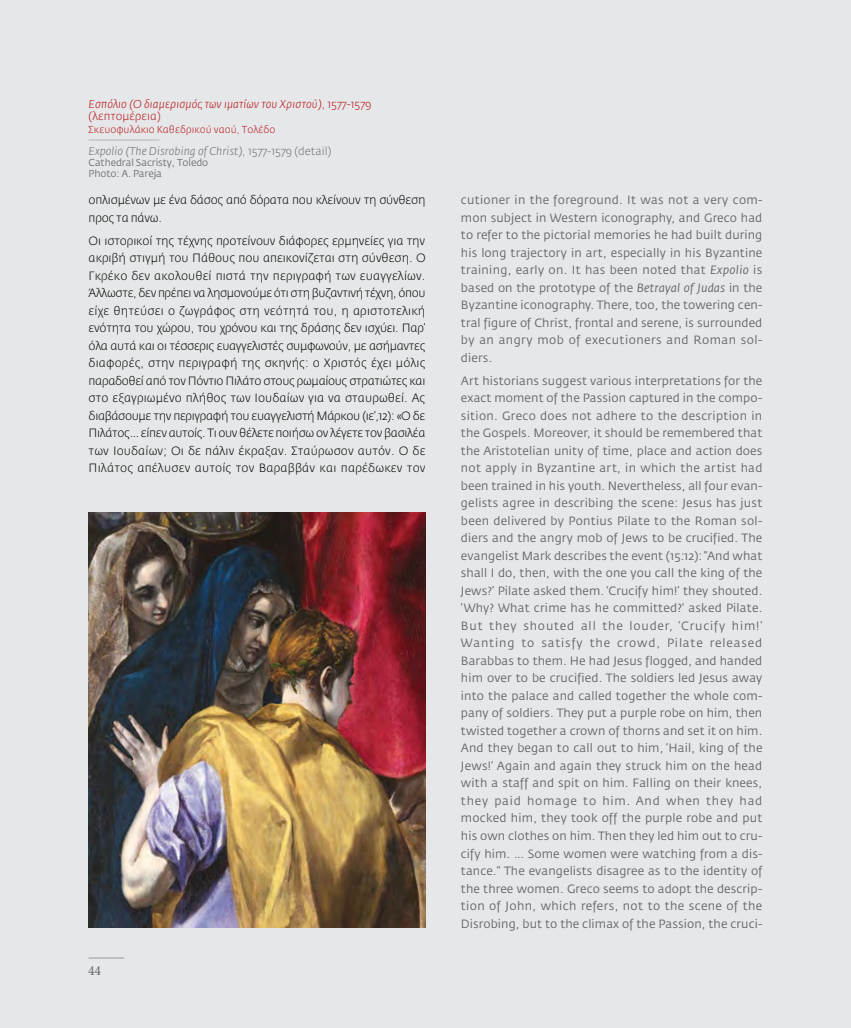
<style>
.page{position:relative;width:851px;height:1028px;background:#fff}
.page>*{position:absolute;margin:0;border:0;box-sizing:border-box;transform-origin:0 0}
.t1{font:12.5px "Palatino";color:#636466}
.t2{font:11.88px/17.5px "Fedra Sans Pro";letter-spacing:.01em;color:#636466;text-align:justify}
.t3{font:300 11.88px/17.5px "Fedra Sans Pro";letter-spacing:-.02em;color:#000}
.t4{font:italic 300 11.25px/12.5px "Fedra Sans Pro";letter-spacing:.005em;color:#b51218}
.t5{font:italic 300 11.25px "Fedra Sans Pro";letter-spacing:.005em;color:#6d6e71}
.t6{font:10px/11.2px "Fedra Sans Pro";letter-spacing:-.01em;color:#6d6e71}
.t7{font:300 10px "Fedra Sans Pro";letter-spacing:.005em;color:#b51218}
.s1{font-style:normal}
.s2{font-style:italic}
</style>
<div class="page">
<div style="left:0;top:0;width:850px;height:1028px;background:#e6e7e8"></div>
<hr style="left:89px;top:957px;width:35px;height:2px;background:#bcbec0">
<img style="left:89px;top:513px;width:336px;height:414px">
<hr style="left:89px;top:139px;width:70px;height:2px;background:#bcbec0">
<p class="t4" style="left:89px;top:97px;width:284px">Εσπόλιο (Ο διαμερισμός των ιματίων του Χριστού)<span class="s1">, 1577-1579 (λεπτομέρεια)</span></p>
<p class="t7" style="left:89px;top:123px;width:188px">Σκευοφυλάκιο Καθεδρικού ναού, Τολέδο</p>
<p class="t5" style="left:89px;top:144px;width:244px">Expolio (The Disrobing of Christ)<span class="s1">, 1577-1579 (detail)</span></p>
<p class="t6" style="left:89px;top:157px;width:121px">Cathedral Sacristy, Toledo<br>Photo: A. Pareja</p>
<p class="t3" style="left:89px;top:191px;width:338px">οπλισμένων με ένα δάσος από δόρατα που κλείνουν τη σύνθεση προς τα πάνω.</p>
<p class="t3" style="left:89px;top:232px;width:338px;text-align:justify">Οι ιστορικοί της τέχνης προτείνουν διάφορες ερμηνείες για την ακριβή στιγμή του Πάθους που απεικονίζεται στη σύνθεση. Ο Γκρέκο δεν ακολουθεί πιστά την περιγραφή των ευαγγελίων.<br>Άλλωστε, δεν πρέπει να λησμονούμε ότι στη βυζαντινή τέχνη, όπου είχε θητεύσει ο ζωγράφος στη νεότητά του, η αριστοτελική ενότητα του χώρου, του χρόνου και της δράσης δεν ισχύει. Παρ’ όλα αυτά και οι τέσσερις ευαγγελιστές συμφωνούν, με ασήμαντες διαφορές, στην περιγραφή της σκηνής: ο Χριστός έχει μόλις παραδοθεί από τον Πόντιο Πιλάτο στους ρωμαίους στρατιώτες και στο εξαγριωμένο πλήθος των Ιουδαίων για να σταυρωθεί. Ας διαβάσουμε την περιγραφή του ευαγγελιστή Μάρκου (ιε’,12): «Ο δε Πιλάτος… είπεν αυτοίς. Τι ουν θέλετε ποιήσω ον λέγετε τον βασιλέα των Ιουδαίων; Οι δε πάλιν έκραξαν. Σταύρωσον αυτόν. Ο δε Πιλάτος απέλυσεν αυτοίς τον Βαραββάν και παρέδωκεν τον</p>
<p class="t1" style="left:89px;top:960px;width:14px">10</p>
<p class="t1" style="left:89px;top:960px;width:14px">44</p>
<p class="t2" style="left:461px;top:191px;width:303px">cutioner in the foreground. It was not a very com&shy;mon subject in Western iconography, and Greco had to refer to the pictorial memories he had built during his long trajectory in art, especially in his Byzantine training, early on. It has been noted that <span class="s2">Expolio</span> is based on the prototype of the <span class="s2">Betrayal of Judas</span> in the Byzantine iconography. There, too, the towering cen&shy;tral figure of Christ, frontal and serene, is surrounded by an angry mob of executioners and Roman sol&shy;diers.</p>
<p class="t2" style="left:461px;top:372px;width:303px">Art historians suggest various interpretations for the exact moment of the Passion captured in the compo&shy;sition. Greco does not adhere to the description in the Gospels. Moreover, it should be remembered that the Aristotelian unity of time, place and action does not apply in Byzantine art, in which the artist had been trained in his youth. Nevertheless, all four evan&shy;gelists agree in describing the scene: Jesus has just been delivered by Pontius Pilate to the Roman sol&shy;diers and the angry mob of Jews to be crucified. The evangelist Mark describes the event (15:12): “And what shall I do, then, with the one you call the king of the Jews?’ Pilate asked them. ‘Crucify him!’ they shouted. ‘Why? What crime has he committed?’ asked Pilate.<br>But they shouted all the louder, ‘Crucify him!’ Wanting to satisfy the crowd, Pilate released Barabbas to them. He had Jesus flogged, and handed him over to be crucified. The soldiers led Jesus away into the palace and called together the whole com&shy;pany of soldiers. They put a purple robe on him, then twisted together a crown of thorns and set it on him.<br>And they began to call out to him, ‘Hail, king of the Jews!’ Again and again they struck him on the head with a staff and spit on him. Falling on their knees, they paid homage to him. And when they had mocked him, they took off the purple robe and put his own clothes on him. Then they led him out to cru&shy;cify him. … Some women were watching from a dis&shy;tance.“ The evangelists disagree as to the identity of the three women. Greco seems to adopt the descrip&shy;tion of John, which refers, not to the scene of the Disrobing, but to the climax of the Passion, the cruci-</p>
</div>
